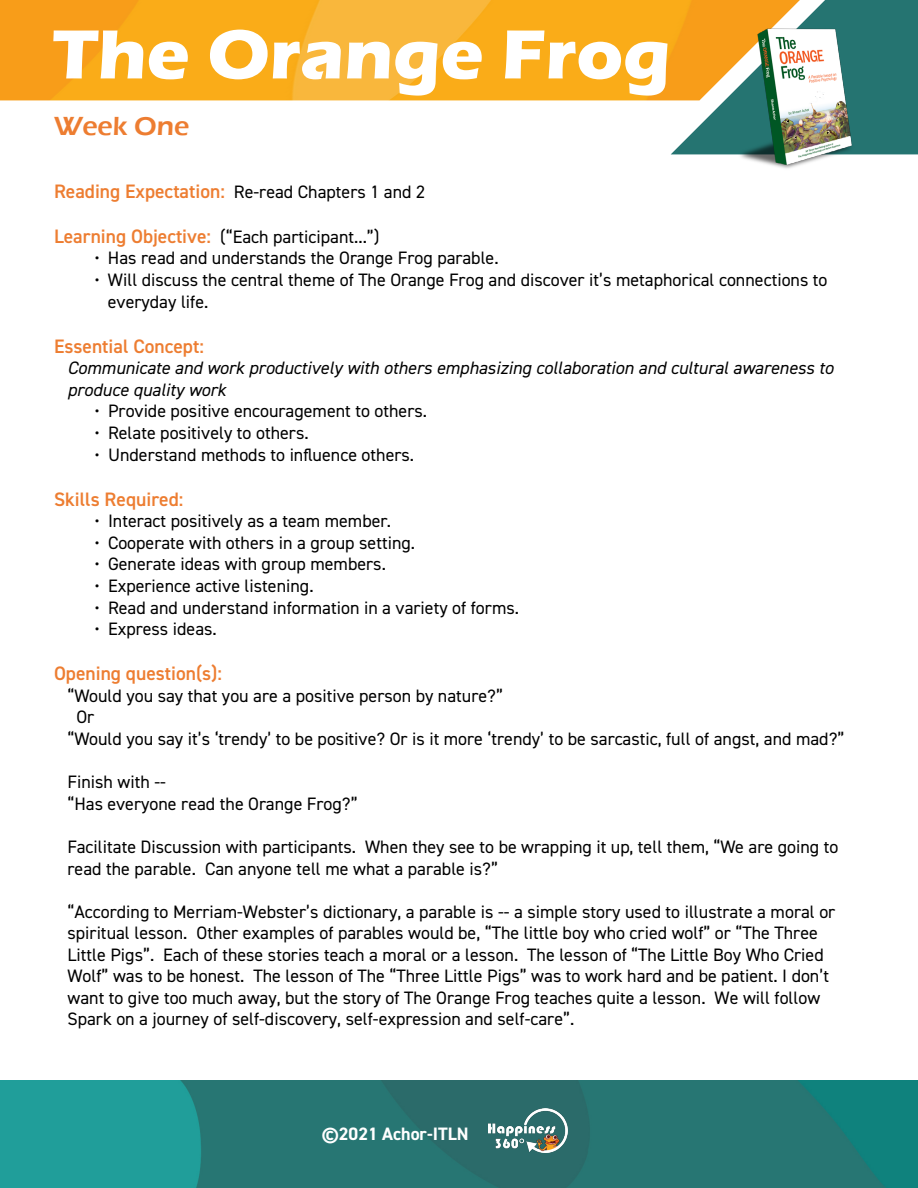
<style>
.page{position:relative;width:918px;height:1188px;background:#fff}
.page>*{position:absolute;margin:0;border:0;box-sizing:border-box;transform-origin:0 0}
.t1{font:700 72px "Eras ITC";color:#fff}
.t2{font:600 27px "Eras ITC";color:#ed7d31}
.t3{font:600 19.5px "DIN2014";color:#ed7d31}
.t4{font:18px/21.6px "DIN2014";color:#000}
.t5{font:italic 18px/21.6px "DIN2014";color:#000}
.t6{font:700 18px "DIN2014";color:#fff}
.s1{font-weight:600;font-size:19.5px;color:#ed7d31}
</style>
<div class="page">
<img style="left:0;top:1080px;width:918px;height:108px">
<img style="left:0;top:0;width:671px;height:100px">
<img style="left:671px;top:0;width:247px;height:154px">
<img style="left:489px;top:1108px;width:79px;height:44px">
<img style="left:738px;top:29px;width:116px;height:140px">
<h1 class="t1" style="left:52px;top:13px;width:620px">The Orange Frog</h1>
<h2 class="t2" style="left:54px;top:111px;width:137px">Week One</h2>
<p class="t4" style="left:54px;top:180px;width:373px"><span class="s1">Reading Expectation:</span> Re-read Chapters 1 and 2</p>
<p class="t4" style="left:54px;top:225px;width:327px"><span class="s1">Learning Objective:</span> (“Each participant...”)</p>
<p class="t4" style="left:94px;top:247px;width:406px">• Has read and understands the Orange Frog parable.</p>
<p class="t4" style="left:108px;top:269px;width:721px;text-indent:-14px">• Will discuss the central theme of The Orange Frog and discover it’s metaphorical connections to everyday life.</p>
<p class="t3" style="left:54px;top:333px;width:151px">Essential Concept:</p>
<p class="t5" style="left:68px;top:357px;width:767px">Communicate and work productively with others emphasizing collaboration and cultural awareness to produce quality work</p>
<p class="t4" style="left:94px;top:400px;width:334px">• Provide positive encouragement to others.</p>
<p class="t4" style="left:94px;top:422px;width:216px">• Relate positively to others.</p>
<p class="t4" style="left:94px;top:443px;width:321px">• Understand methods to influence others.</p>
<p class="t3" style="left:54px;top:486px;width:131px">Skills Required:</p>
<p class="t4" style="left:94px;top:510px;width:298px">• Interact positively as a team member.</p>
<p class="t4" style="left:94px;top:531px;width:322px">• Cooperate with others in a group setting.</p>
<p class="t4" style="left:94px;top:553px;width:293px">• Generate ideas with group members.</p>
<p class="t4" style="left:94px;top:575px;width:221px">• Experience active listening.</p>
<p class="t4" style="left:94px;top:596px;width:426px">• Read and understand information in a variety of forms.</p>
<p class="t4" style="left:94px;top:618px;width:124px">• Express ideas.</p>
<p class="t3" style="left:54px;top:660px;width:170px">Opening question(s):</p>
<p class="t4" style="left:68px;top:684px;width:437px">“Would you say that you are a positive person by nature?”</p>
<p class="t4" style="left:76px;top:706px;width:19px">Or</p>
<p class="t4" style="left:68px;top:728px;width:778px">“Would you say it’s ‘trendy’ to be positive? Or is it more ‘trendy’ to be sarcastic, full of angst, and mad?”</p>
<p class="t4" style="left:68px;top:771px;width:292px">Finish with --<br>“Has everyone read the Orange Frog?”</p>
<p class="t4" style="left:68px;top:836px;width:772px">Facilitate Discussion with participants. When they see to be wrapping it up, tell them, “We are going to read the parable. Can anyone tell me what a parable is?”</p>
<p class="t4" style="left:68px;top:900px;width:769px">“According to Merriam-Webster’s dictionary, a parable is -- a simple story used to illustrate a moral or spiritual lesson. Other examples of parables would be, “The little boy who cried wolf” or “The Three Little Pigs”. Each of these stories teach a moral or a lesson. The lesson of “The Little Boy Who Cried Wolf” was to be honest. The lesson of The “Three Little Pigs” was to work hard and be patient. I don’t want to give too much away, but the story of The Orange Frog teaches quite a lesson. We will follow Spark on a journey of self-discovery, self-expression and self-care”.</p>
<p class="t6" style="left:322px;top:1122px;width:148px">©2021 Achor-ITLN</p>
</div>
